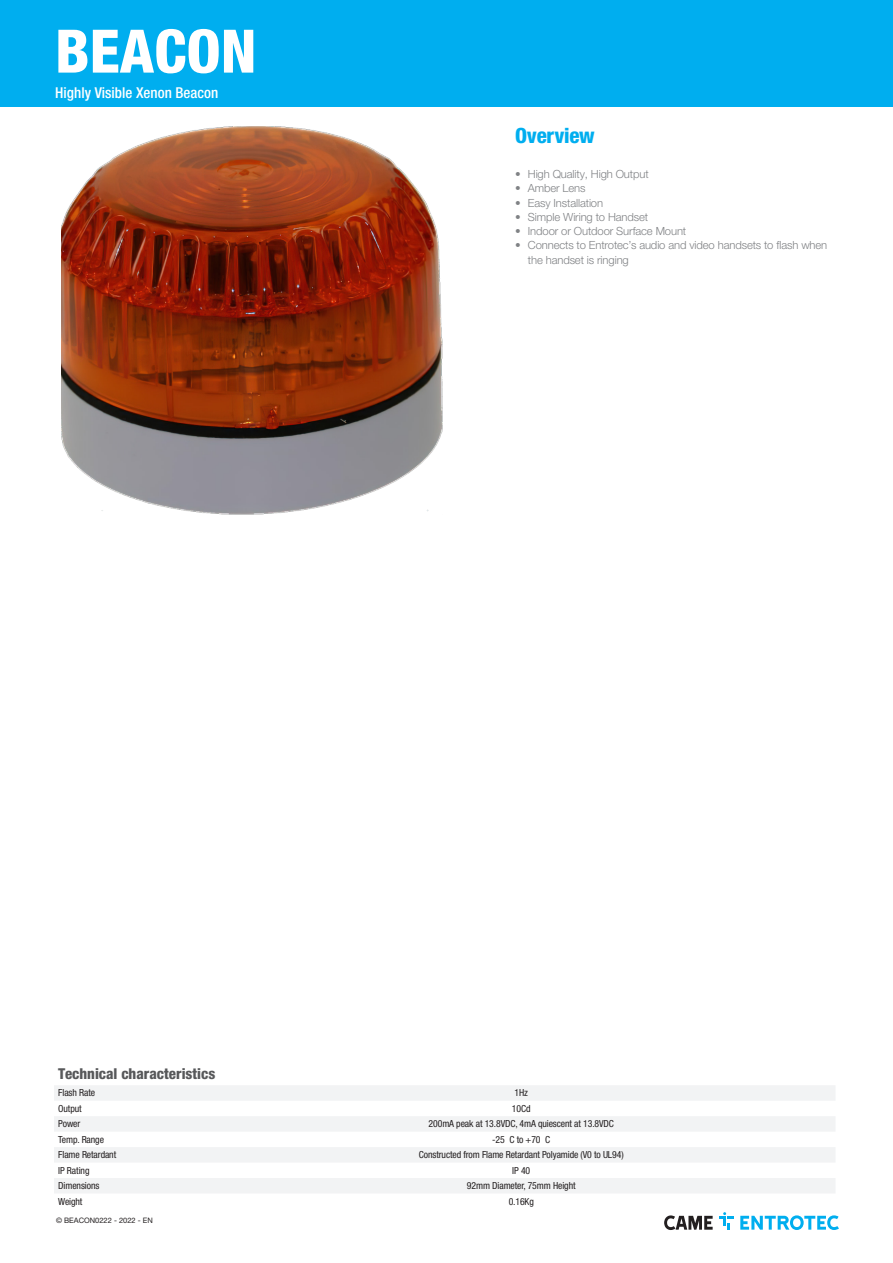
<style>
.page{position:relative;width:893px;height:1263px;background:#fff}
.page>*{position:absolute;margin:0;border:0;box-sizing:border-box;transform-origin:0 0}
.Name{font:800 condensed 60px "Helvetica Neue LTW1 G";color:#fff}
.Presentation{font:800 condensed 21px "Helvetica Neue LTW1 G";letter-spacing:-.01em;color:#00aeef}
.Max_Performance{font:500 condensed 15px "Helvetica Neue LTW1 G";color:#fff}
.t1{font:800 condensed 15px "Helvetica Neue LTW1 G";color:#57585a}
.t2{font:300 11.25px/14.2px "Helvetica Neue LTW1 G";letter-spacing:-.01em;color:#808285}
.Data{font:condensed 9.75px "Helvetica Neue LTW1 G";letter-spacing:-.01em;color:#231f20}
.t3{font:7.5px "Helvetica Neue LT Std";color:#231f20}
</style>
<div class="page">
<img style="left:62px;top:127px;width:381px;height:388px">
<div style="left:0;top:0;width:893px;height:106px;background:#00aeef"></div>
<svg style="left:54px;top:1086px;width:781px;height:107px;fill:#f2f3f4"></svg>
<svg style="left:664px;top:1215px;width:49px;height:15px"></svg>
<svg style="left:719px;top:1212px;width:14px;height:18px"></svg>
<svg style="left:740px;top:1215px;width:99px;height:15px"></svg>
<p class="Name" style="left:55px;top:15px;width:203px">BEACON</p>
<p class="Max_Performance" style="left:55px;top:83px;width:164px">Highly Visible Xenon Beacon</p>
<p class="Presentation" style="left:515px;top:122px;width:81px">Overview</p>
<p class="t2" style="left:515px;top:167px;width:135px">• High Quality, High Output</p>
<p class="t2" style="left:515px;top:181px;width:72px">• Amber Lens</p>
<p class="t2" style="left:515px;top:195px;width:90px">• Easy Installation</p>
<p class="t2" style="left:515px;top:210px;width:135px">• Simple Wiring to Handset</p>
<p class="t2" style="left:515px;top:224px;width:173px">• Indoor or Outdoor Surface Mount</p>
<p class="t2" style="left:528px;top:238px;width:301px;text-indent:-13px">• Connects to Entrotec’s audio and video handsets to flash when the handset is ringing</p>
<p class="t1" style="left:58px;top:1064px;width:159px">Technical characteristics</p>
<p class="Data" style="left:58px;top:1087px;width:38px">Flash Rate</p>
<p class="Data" style="left:515px;top:1087px;width:15px">1Hz</p>
<p class="Data" style="left:58px;top:1103px;width:25px">Output</p>
<p class="Data" style="left:512px;top:1103px;width:20px">10Cd</p>
<p class="Data" style="left:58px;top:1118px;width:24px">Power</p>
<p class="Data" style="left:429px;top:1118px;width:187px">200mA peak at 13.8VDC, 4mA quiescent at 13.8VDC</p>
<p class="Data" style="left:58px;top:1134px;width:47px">Temp. Range</p>
<p class="Data" style="left:492px;top:1134px;width:60px">-25 C to +70 C</p>
<p class="Data" style="left:58px;top:1149px;width:60px">Flame Retardant</p>
<p class="Data" style="left:419px;top:1149px;width:206px">Constructed from Flame Retardant Polyamide (V0 to UL94)</p>
<p class="Data" style="left:58px;top:1164px;width:33px">IP Rating</p>
<p class="Data" style="left:512px;top:1164px;width:19px">IP 40</p>
<p class="Data" style="left:58px;top:1180px;width:43px">Dimensions</p>
<p class="Data" style="left:467px;top:1180px;width:110px">92mm Diameter, 75mm Height</p>
<p class="Data" style="left:58px;top:1195px;width:26px">Weight</p>
<p class="Data" style="left:509px;top:1195px;width:27px">0.16Kg</p>
<p class="t3" style="left:56px;top:1216px;width:98px">© BEACON0222 - 2022 - EN</p>
</div>
